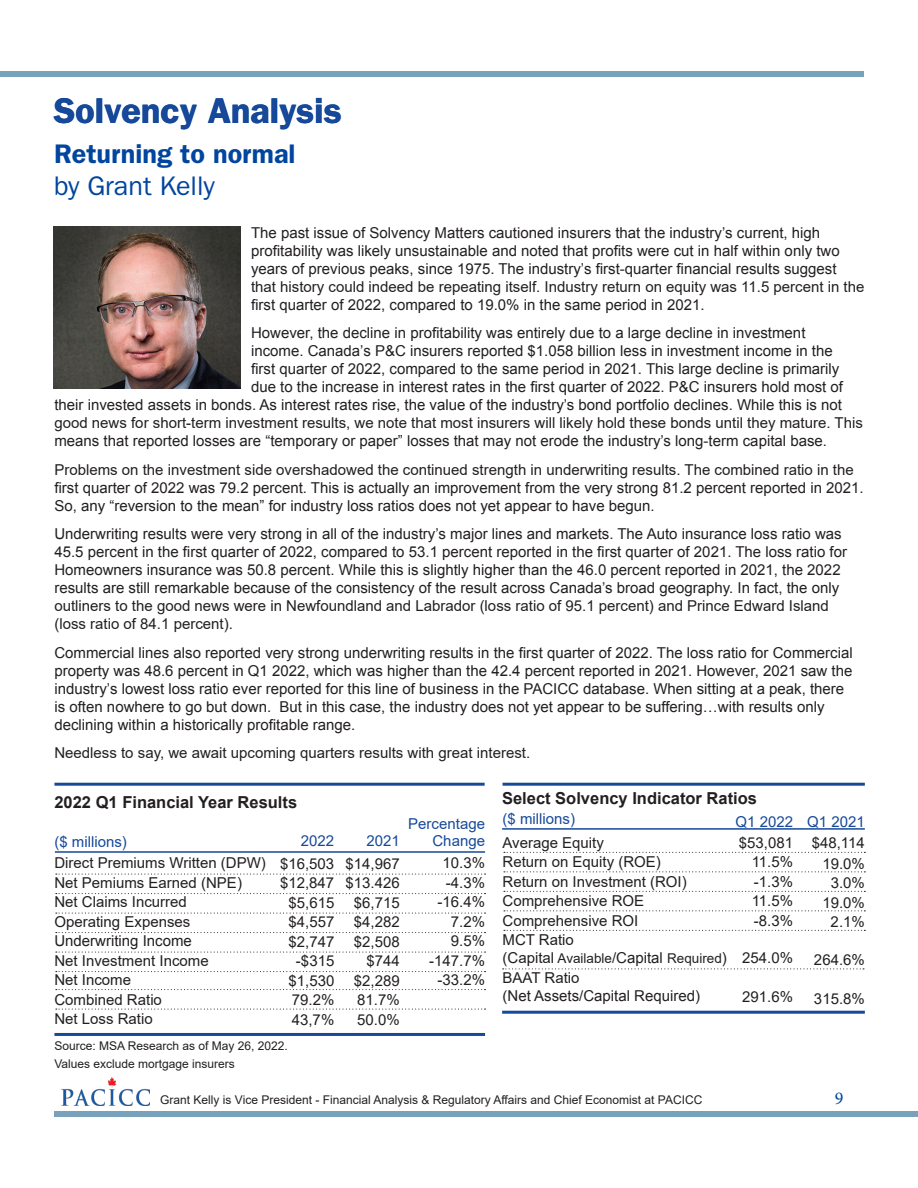
<style>
.page{position:relative;width:918px;height:1188px;background:#fff}
.page>*{position:absolute;margin:0;border:0;box-sizing:border-box;transform-origin:0 0}
.t1{font:600 36px "ITC Franklin Gothic Std";color:#004998}
.t2{font:600 27px/32.4px "ITC Franklin Gothic Std";color:#00459e}
.t3{font:18px "Minion Pro";color:#00459e}
.t4{font:700 16.5px "Arial";color:#231f20}
.t5{font:15px/18px "Arial";color:#231f20}
.t6{font:15px "Arial";color:#164999}
.t7{font:15px/16.5px "Arial";color:#174a9a;text-align:right}
.t8{font:12px "Arial";color:#231f20}
.s1{font-weight:400}
.s2{font-size:13.5px}
</style>
<div class="page">
<div style="left:0;top:71px;width:864px;height:6px;background:#78a1bb"></div>
<div style="left:54px;top:1111px;width:864px;height:6px;background:#78a1bb"></div>
<hr style="left:55px;top:851px;width:430px;height:2px;background:#164999">
<hr style="left:502px;top:828px;width:363px;height:2px;background:#164999">
<hr style="left:54px;top:783px;width:431px;height:3px;background:#164999">
<hr style="left:503px;top:783px;width:362px;height:3px;background:#164999">
<hr style="left:54px;top:1033px;width:431px;height:3px;background:#164999">
<hr style="left:502px;top:1011px;width:363px;height:3px;background:#164999">
<svg style="left:56px;top:874px;width:430px;height:1px"></svg>
<svg style="left:56px;top:893px;width:430px;height:1px"></svg>
<svg style="left:56px;top:913px;width:430px;height:1px"></svg>
<svg style="left:56px;top:971px;width:430px;height:1px"></svg>
<svg style="left:56px;top:989px;width:430px;height:1px"></svg>
<svg style="left:504px;top:852px;width:361px;height:1px"></svg>
<svg style="left:504px;top:871px;width:361px;height:1px"></svg>
<svg style="left:504px;top:891px;width:361px;height:1px"></svg>
<svg style="left:504px;top:910px;width:361px;height:1px"></svg>
<svg style="left:504px;top:930px;width:361px;height:1px"></svg>
<svg style="left:503px;top:968px;width:361px;height:1px"></svg>
<svg style="left:56px;top:952px;width:430px;height:1px"></svg>
<svg style="left:56px;top:932px;width:430px;height:1px"></svg>
<svg style="left:56px;top:1009px;width:430px;height:1px"></svg>
<img style="left:54px;top:227px;width:186px;height:161px">
<img style="left:62px;top:1078px;width:88px;height:27px">
<p class="t1" style="left:54px;top:89px;width:289px">Solvency Analysis</p>
<p class="t2" style="left:54px;top:138px;width:243px">Returning to normal <span class="s1">by Grant Kelly</span></p>
<p class="t5" style="left:251px;top:224px;width:615px">The past issue of Solvency Matters cautioned insurers that the industry’s current, high profitability was likely unsustainable and noted that profits were cut in half within only two years of previous peaks, since 1975. The industry’s first-quarter financial results suggest that history could indeed be repeating itself. Industry return on equity was 11.5 percent in the first quarter of 2022, compared to 19.0% in the same period in 2021.</p>
<p class="t5" style="left:251px;top:324px;width:556px">However, the decline in profitability was entirely due to a large decline in investment</p>
<p class="t5" style="left:251px;top:342px;width:583px">income. Canada’s P&amp;C insurers reported $1.058 billion less in investment income in the</p>
<p class="t5" style="left:251px;top:360px;width:590px">first quarter of 2022, compared to the same period in 2021. This large decline is primarily</p>
<p class="t5" style="left:251px;top:378px;width:593px">due to the increase in interest rates in the first quarter of 2022. P&amp;C insurers hold most of</p>
<p class="t5" style="left:54px;top:396px;width:789px">their invested assets in bonds. As interest rates rise, the value of the industry’s bond portfolio declines. While this is not</p>
<p class="t5" style="left:54px;top:414px;width:810px">good news for short-term investment results, we note that most insurers will likely hold these bonds until they mature. This</p>
<p class="t5" style="left:54px;top:432px;width:774px">means that reported losses are “temporary or paper” losses that may not erode the industry’s long-term capital base.</p>
<p class="t5" style="left:54px;top:460px;width:811px">Problems on the investment side overshadowed the continued strength in underwriting results. The combined ratio in the first quarter of 2022 was 79.2 percent. This is actually an improvement from the very strong 81.2 percent reported in 2021.<br>So, any “reversion to the mean” for industry loss ratios does not yet appear to have begun.</p>
<p class="t5" style="left:54px;top:525px;width:794px">Underwriting results were very strong in all of the industry’s major lines and markets. The Auto insurance loss ratio was 45.5 percent in the first quarter of 2022, compared to 53.1 percent reported in the first quarter of 2021. The loss ratio for Homeowners insurance was 50.8 percent. While this is slightly higher than the 46.0 percent reported in 2021, the 2022 results are still remarkable because of the consistency of the result across Canada’s broad geography. In fact, the only outliners to the good news were in Newfoundland and Labrador (loss ratio of 95.1 percent) and Prince Edward Island (loss ratio of 84.1 percent).</p>
<p class="t5" style="left:54px;top:643px;width:800px">Commercial lines also reported very strong underwriting results in the first quarter of 2022. The loss ratio for Commercial property was 48.6 percent in Q1 2022, which was higher than the 42.4 percent reported in 2021. However, 2021 saw the industry’s lowest loss ratio ever reported for this line of business in the PACICC database. When sitting at a peak, there is often nowhere to go but down. But in this case, the industry does not yet appear to be suffering…with results only declining within a historically profitable range.</p>
<p class="t5" style="left:54px;top:744px;width:477px">Needless to say, we await upcoming quarters results with great interest.</p>
<h3 class="t4" style="left:54px;top:791px;width:244px">2022 Q1 Financial Year Results</h3>
<p class="t6" style="left:54px;top:832px;width:74px">($ millions)</p>
<p class="t6" style="left:301px;top:831px;width:35px">2022</p>
<p class="t6" style="left:366px;top:831px;width:35px">2021</p>
<h3 class="t4" style="left:502px;top:787px;width:256px">Select Solvency Indicator Ratios</h3>
<p class="t6" style="left:503px;top:809px;width:74px">($ millions)</p>
<p class="t6" style="left:736px;top:812px;width:59px">Q1 2022</p>
<p class="t6" style="left:807px;top:812px;width:59px">Q1 2021</p>
<p class="t5" style="left:503px;top:833px;width:103px">Average Equity</p>
<p class="t5" style="left:739px;top:834px;width:56px">$53,081</p>
<p class="t5" style="left:812px;top:834px;width:55px">$48,114</p>
<p class="t5" style="left:503px;top:853px;width:160px">Return on Equity (ROE)</p>
<p class="t5" style="left:752px;top:853px;width:43px">11.5%</p>
<p class="t5" style="left:822px;top:855px;width:44px">19.0%</p>
<p class="t5" style="left:503px;top:872px;width:186px">Return on Investment (ROI)</p>
<p class="t5" style="left:754px;top:873px;width:41px">-1.3%</p>
<p class="t5" style="left:831px;top:874px;width:36px">3.0%</p>
<p class="t5" style="left:503px;top:892px;width:143px">Comprehensive ROE</p>
<p class="t5" style="left:752px;top:892px;width:43px">11.5%</p>
<p class="t5" style="left:822px;top:894px;width:44px">19.0%</p>
<p class="t5" style="left:503px;top:911px;width:137px">Comprehensive ROI</p>
<p class="t5" style="left:754px;top:912px;width:41px">-8.3%</p>
<p class="t5" style="left:831px;top:913px;width:36px">2.1%</p>
<p class="t5" style="left:503px;top:931px;width:226px">MCT Ratio<br>(Capital <span class="s2">Available</span>/Capital <span class="s2">Required</span>)</p>
<p class="t7" style="left:408px;top:816px;width:78px">Percentage<br>Change</p>
<p class="t5" style="left:54px;top:854px;width:213px">Direct Premiums Written (DPW)</p>
<p class="t5" style="left:280px;top:854px;width:56px">$16,503</p>
<p class="t5" style="left:346px;top:854px;width:56px">$14,967</p>
<p class="t5" style="left:443px;top:854px;width:44px">10.3%</p>
<p class="t5" style="left:54px;top:874px;width:189px">Net Pemiums Earned (NPE)</p>
<p class="t5" style="left:280px;top:874px;width:56px">$12,847</p>
<p class="t5" style="left:346px;top:874px;width:56px">$13.426</p>
<p class="t5" style="left:446px;top:874px;width:41px">-4.3%</p>
<p class="t5" style="left:54px;top:893px;width:134px">Net Claims Incurred</p>
<p class="t5" style="left:288px;top:893px;width:47px">$5,615</p>
<p class="t5" style="left:354px;top:893px;width:47px">$6,715</p>
<p class="t5" style="left:438px;top:893px;width:49px">-16.4%</p>
<p class="t5" style="left:54px;top:913px;width:137px">Operating Expenses</p>
<p class="t5" style="left:288px;top:913px;width:47px">$4,557</p>
<p class="t5" style="left:354px;top:913px;width:47px">$4,282</p>
<p class="t5" style="left:451px;top:913px;width:36px">7.2%</p>
<p class="t5" style="left:54px;top:932px;width:139px">Underwriting Income</p>
<p class="t5" style="left:288px;top:932px;width:47px">$2,747</p>
<p class="t5" style="left:354px;top:932px;width:47px">$2,508</p>
<p class="t5" style="left:451px;top:932px;width:36px">9.5%</p>
<p class="t5" style="left:54px;top:952px;width:156px">Net Investment Income</p>
<p class="t5" style="left:296px;top:952px;width:40px">-$315</p>
<p class="t5" style="left:366px;top:952px;width:35px">$744</p>
<p class="t5" style="left:429px;top:952px;width:57px">-147.7%</p>
<p class="t5" style="left:54px;top:971px;width:78px">Net Income</p>
<p class="t5" style="left:288px;top:971px;width:47px">$1,530</p>
<p class="t5" style="left:354px;top:971px;width:47px">$2,289</p>
<p class="t5" style="left:438px;top:971px;width:49px">-33.2%</p>
<p class="t5" style="left:54px;top:991px;width:109px">Combined Ratio</p>
<p class="t5" style="left:292px;top:991px;width:44px">79.2%</p>
<p class="t5" style="left:357px;top:991px;width:44px">81.7%</p>
<p class="t5" style="left:54px;top:1010px;width:100px">Net Loss Ratio</p>
<p class="t5" style="left:292px;top:1010px;width:44px">43,7%</p>
<p class="t5" style="left:357px;top:1010px;width:44px">50.0%</p>
<p class="t5" style="left:742px;top:949px;width:52px">254.0%</p>
<p class="t5" style="left:814px;top:950px;width:52px">264.6%</p>
<p class="t5" style="left:503px;top:968px;width:199px">BAAT Ratio<br>(Net Assets/Capital Required)</p>
<p class="t5" style="left:742px;top:988px;width:52px">291.6%</p>
<p class="t5" style="left:814px;top:989px;width:52px">315.8%</p>
<p class="t8" style="left:54px;top:1038px;width:235px">Source: MSA Research as of May 26, 2022.</p>
<p class="t8" style="left:54px;top:1056px;width:182px">Values exclude mortgage insurers</p>
<p class="t8" style="left:160px;top:1092px;width:544px">Grant Kelly is Vice President - Financial Analysis &amp; Regulatory Affairs and Chief Economist at PACICC</p>
<p class="t3" style="left:835px;top:1086px;width:10px">9</p>
</div>
